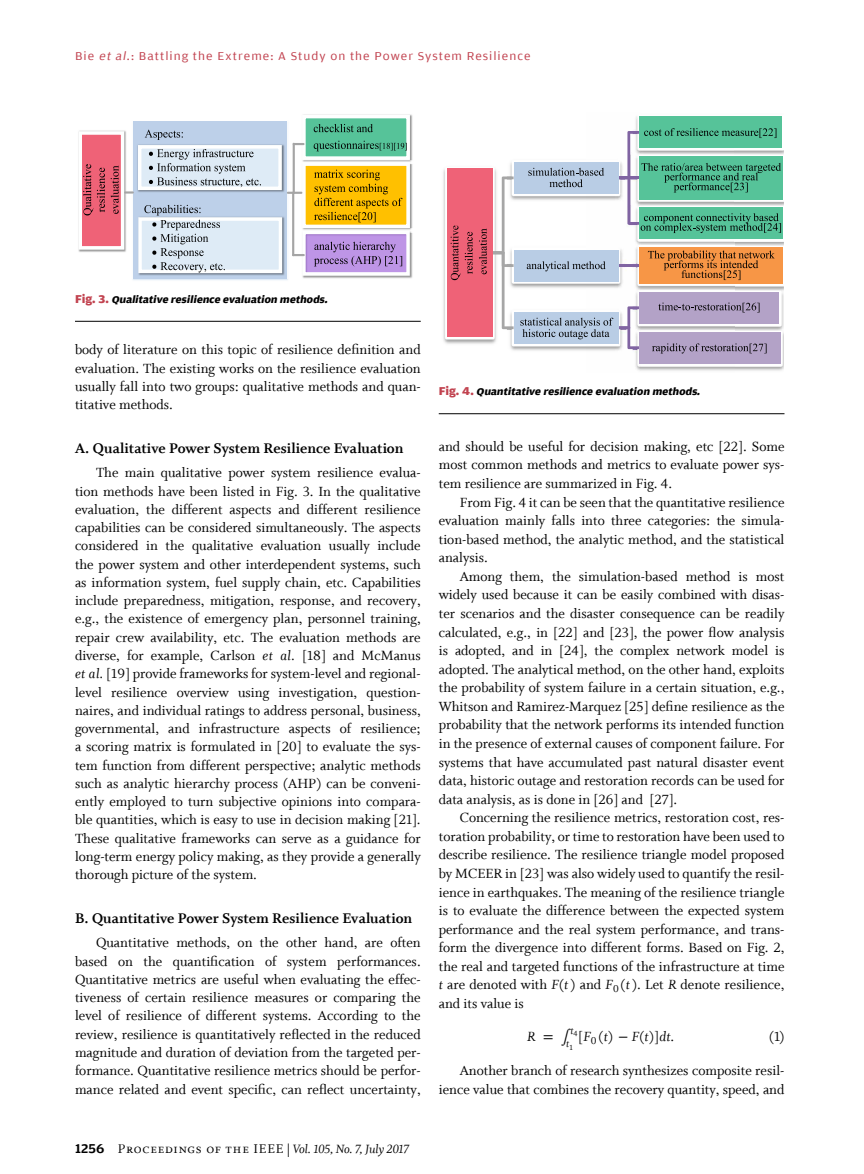
<style>
.page{position:relative;width:864px;height:1174px;background:#fff}
.page>*{position:absolute;margin:0;border:0;box-sizing:border-box;transform-origin:0 0}
.t1{font:15.75px "Whitman Bold LF";color:#000}
.t2{font:15px/18.3px "Whitman Roman LF";color:#000;text-align:justify}
.t3{font:15px "STIX General";color:#000}
.t4{font:13.5px "Whitman Italic LF";letter-spacing:-.02em;color:#000}
.t5{font:12px "Amplitude Wide";letter-spacing:.085em;color:#c1424f}
.t6{font:italic 700 10.5px "Amplitude Wide";color:#000}
.s1{font-style:italic}
.s2{font-style:normal;font-size:12px;color:#c1424f}
.s3{font-family:"Whitman Italic LF"}
.s4{font-family:"STIX General"}
.s5{font-family:"Amplitude Wide";font-weight:500}
.s6{font-family:"Whitman Small Caps LF";font-size:14.25px}
</style>
<div class="page">
<hr style="left:75px;top:321px;width:346px;height:1px;background:#000">
<img style="left:78px;top:132px;width:1px;height:119px">
<img style="left:304px;top:114px;width:109px;height:46px">
<img style="left:410px;top:164px;width:3px;height:65px">
<img style="left:302px;top:232px;width:111px;height:47px">
<svg style="left:79px;top:115px;width:331px;height:161px"></svg>
<hr style="left:439px;top:413px;width:345px;height:1px;background:#000">
<img style="left:443px;top:116px;width:340px;height:255px">
<hr style="left:618px;top:264px;width:21px;height:3px;background:#8064a2">
<svg style="left:493px;top:176px;width:21px;height:153px"></svg>
<div style="left:447px;top:169px;width:46px;height:168px;background:#ef6277"></div>
<svg style="left:451px;top:226px;width:22px;height:54px"></svg>
<svg style="left:479px;top:228px;width:8px;height:46px"></svg>
<div style="left:514px;top:162px;width:104px;height:32px;background:#b9cde5"></div>
<svg style="left:528px;top:168px;width:76px;height:19px"></svg>
<div style="left:639px;top:116px;width:143px;height:32px;background:#56c399"></div>
<div style="left:639px;top:207px;width:144px;height:32px;background:#56c399"></div>
<svg style="left:618px;top:128px;width:163px;height:105px"></svg>
<div style="left:514px;top:250px;width:104px;height:32px;background:#b9cde5"></div>
<svg style="left:527px;top:261px;width:79px;height:10px"></svg>
<div style="left:639px;top:247px;width:144px;height:37px;background:#f79646"></div>
<svg style="left:648px;top:251px;width:127px;height:29px"></svg>
<div style="left:514px;top:312px;width:104px;height:32px;background:#b9cde5"></div>
<svg style="left:520px;top:306px;width:119px;height:43px"></svg>
<div style="left:639px;top:292px;width:140px;height:32px;background:#b3a2c7"></div>
<svg style="left:658px;top:303px;width:102px;height:10px"></svg>
<div style="left:639px;top:332px;width:141px;height:32px;background:#b3a2c7"></div>
<svg style="left:652px;top:343px;width:115px;height:11px"></svg>
<p class="t5" style="left:75px;top:50px;width:457px">Bie <span class="s1">et al</span>.: Battling the Extreme: A Study on the Power System Resilience</p>
<p class="t6" style="left:75px;top:294px;width:256px"><span class="s2">F i g . 3 .</span> Qualitative resilience evaluation methods.</p>
<p class="t2" style="left:75px;top:341px;width:347px">body of literature on this topic of resilience definition and evaluation. The existing works on the resilience evaluation usually fall into two groups: qualitative methods and quan&shy;titative methods.</p>
<p class="t1" style="left:75px;top:439px;width:330px">A. Qualitative Power System Resilience Evaluation</p>
<p class="t2" style="left:75px;top:464px;width:347px;text-indent:21px">The main qualitative power system resilience evalua&shy;tion methods have been listed in Fig. 3. In the qualitative evaluation, the different aspects and different resilience capabilities can be considered simultaneously. The aspects considered in the qualitative evaluation usually include the power system and other interdependent systems, such as information system, fuel supply chain, etc. Capabilities include preparedness, mitigation, response, and recovery, e.g., the existence of emergency plan, personnel training, repair crew availability, etc. The evaluation methods are diverse, for example, Carlson <span class="s3">et al.</span> [18] and McManus <span class="s3">et al.</span> [19] provide frameworks for system-level and regional&shy;level resilience overview using investigation, question&shy;naires, and individual ratings to address personal, business, governmental, and infrastructure aspects of resilience; a scoring matrix is formulated in [20] to evaluate the sys&shy;tem function from different perspective; analytic methods such as analytic hierarchy process (AHP) can be conveni&shy;ently employed to turn subjective opinions into compara&shy;ble quantities, which is easy to use in decision making [21].<br>These qualitative frameworks can serve as a guidance for long-term energy policy making, as they provide a generally thorough picture of the system.</p>
<p class="t1" style="left:75px;top:910px;width:339px">B. Quantitative Power System Resilience Evaluation</p>
<p class="t2" style="left:75px;top:934px;width:347px;text-indent:21px">Quantitative methods, on the other hand, are often based on the quantification of system performances.<br>Quantitative metrics are useful when evaluating the effec&shy;tiveness of certain resilience measures or comparing the level of resilience of different systems. According to the review, resilience is quantitatively reflected in the reduced magnitude and duration of deviation from the targeted per&shy;formance. Quantitative resilience metrics should be perfor&shy;mance related and event specific, can reflect uncertainty,</p>
<p class="t6" style="left:439px;top:386px;width:265px"><span class="s2">F i g . 4 .</span> Quantitative resilience evaluation methods.</p>
<p class="t2" style="left:439px;top:437px;width:347px">and should be useful for decision making, etc [22]. Some most common methods and metrics to evaluate power sys&shy;tem resilience are summarized in Fig. 4.</p>
<p class="t2" style="left:439px;top:493px;width:347px;text-indent:21px">From Fig. 4 it can be seen that the quantitative resilience evaluation mainly falls into three categories: the simula&shy;tion-based method, the analytic method, and the statistical analysis.</p>
<p class="t2" style="left:439px;top:567px;width:347px;text-indent:21px">Among them, the simulation-based method is most widely used because it can be easily combined with disas&shy;ter scenarios and the disaster consequence can be readily calculated, e.g., in [22] and [23], the power flow analysis is adopted, and in [24], the complex network model is adopted. The analytical method, on the other hand, exploits the probability of system failure in a certain situation, e.g., Whitson and Ramirez-Marquez [25] define resilience as the probability that the network performs its intended function in the presence of external causes of component failure. For systems that have accumulated past natural disaster event data, historic outage and restoration records can be used for data analysis, as is done in [26] and [27].</p>
<p class="t2" style="left:439px;top:809px;width:347px;text-indent:21px">Concerning the resilience metrics, restoration cost, res&shy;toration probability, or time to restoration have been used to describe resilience. The resilience triangle model proposed by MCEER in [23] was also widely used to quantify the resil&shy;ience in earthquakes. The meaning of the resilience triangle is to evaluate the difference between the expected system performance and the real system performance, and trans&shy;form the divergence into different forms. Based on Fig. 2, the real and targeted functions of the infrastructure at time <span class="s3">t</span> are denoted with <span class="s3">F</span>(<span class="s3">t</span>) and <span class="s3">F</span><sub>0</sub> (<span class="s3">t</span>). Let <span class="s3">R</span> denote resilience, and its value is</p>
<p class="t3" style="left:527px;top:1026px;width:47px"><span class="s3">R</span> = ∫<sub>t</sub><sub>1</sub></p>
<p class="t2" style="left:571px;top:1028px;width:105px"><sup>t</sup><sup>4</sup>[<span class="s3">F</span><sub>0</sub> (<span class="s3">t</span>)   <span class="s4">−</span> <span class="s3">F</span>(<span class="s3">t</span>)]<span class="s3">dt</span>.</p>
<p class="t2" style="left:769px;top:1028px;width:17px">(1)</p>
<p class="t2" style="left:439px;top:1061px;width:347px;text-align:right">Another branch of research synthesizes composite resil&shy;ience value that combines the recovery quantity, speed, and</p>
<p class="t4" style="left:75px;top:1141px;width:336px"><span class="s5">1256</span> <span class="s6">Proceedings of the IEEE</span> | Vol. 105, No. 7, July 2017</p>
</div>
